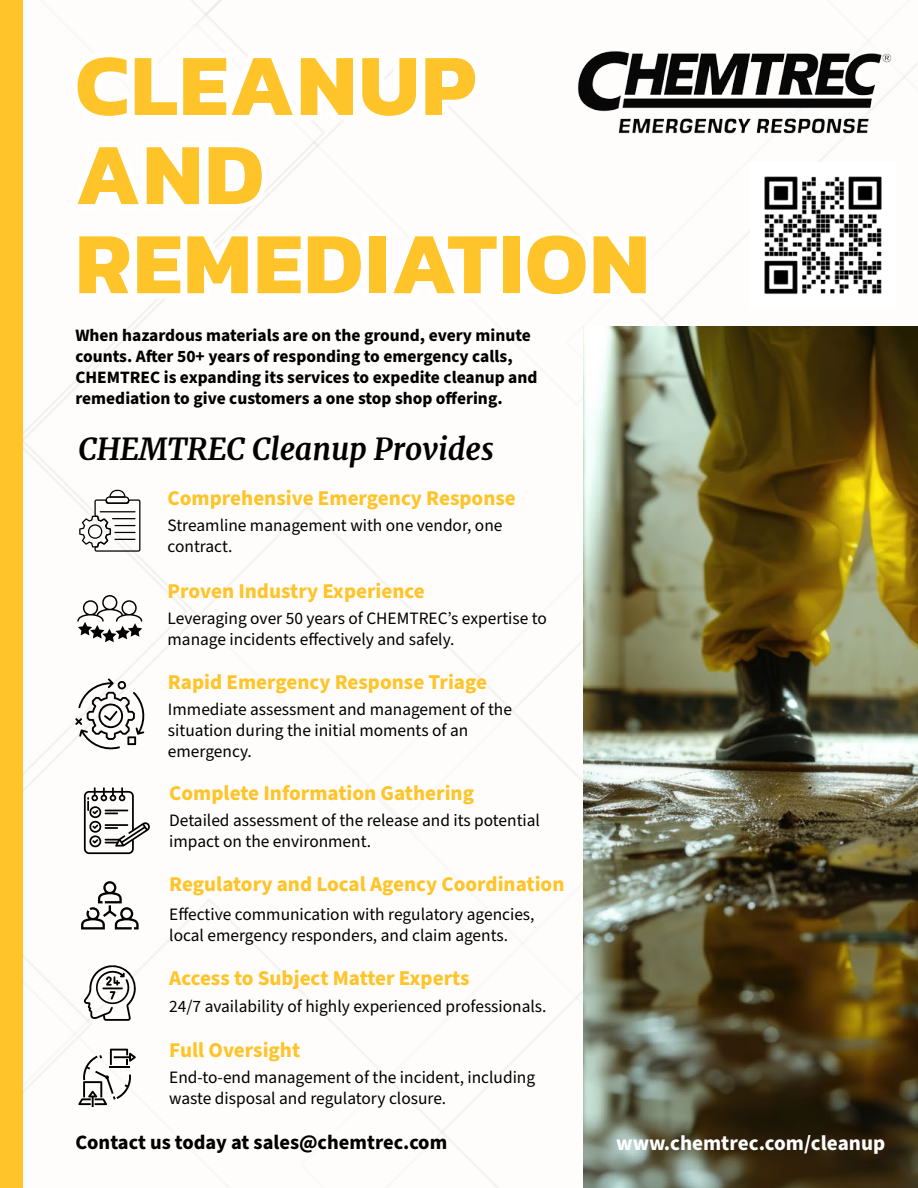
<style>
.page{position:relative;width:918px;height:1188px;background:#fff}
.page>*{position:absolute;margin:0;border:0;box-sizing:border-box;transform-origin:0 0}
.t1{font:700 88.2px/89.1px "Kanit";letter-spacing:.02em;color:#ffc429}
.t2{font:italic 700 30px "Merriweather";color:#000}
.t3{font:700 21.15px "Source Sans Pro";color:#ffc429}
.t4{font:700 21.15px "Source Sans Pro";color:#fff}
.t5{font:700 20.4px "Source Sans Pro";color:#000}
.t6{font:17.4px/20.9px "Source Sans Pro";color:#000}
.t7{font:700 17.4px/20.9px "Source Sans Pro";color:#000}
</style>
<div class="page">
<img style="left:22px;top:0;width:896px;height:1188px">
<img style="left:583px;top:327px;width:335px;height:861px">
<div style="left:0;top:0;width:22px;height:1188px;background:#ffc429"></div>
<svg style="left:72px;top:52px;width:579px;height:248px"></svg>
<img style="left:492px;top:0;width:426px;height:293px">
<svg style="left:77px;top:595px;width:65px;height:47px"></svg>
<svg style="left:84px;top:787px;width:66px;height:67px"></svg>
<svg style="left:75px;top:678px;width:72px;height:74px"></svg>
<svg style="left:81px;top:881px;width:58px;height:48px"></svg>
<svg style="left:84px;top:964px;width:53px;height:57px"></svg>
<svg style="left:78px;top:1049px;width:58px;height:58px"></svg>
<img style="left:751px;top:163px;width:144px;height:145px">
<svg style="left:79px;top:490px;width:61px;height:62px"></svg>
<h1 class="t1" style="left:75px;top:38px;width:576px">CLEANUP<br>AND<br>REMEDIATION</h1>
<p class="t7" style="left:75px;top:326px;width:464px">When hazardous materials are on the ground, every minute counts. After 50+ years of responding to emergency calls, CHEMTREC is expanding its services to expedite cleanup and remediation to give customers a one stop shop offering.</p>
<h2 class="t2" style="left:78px;top:431px;width:417px">CHEMTREC Cleanup Provides</h2>
<p class="t3" style="left:168px;top:483px;width:350px">Comprehensive Emergency Response</p>
<p class="t6" style="left:168px;top:515px;width:336px">Streamline management with one vendor, one contract.</p>
<p class="t3" style="left:168px;top:576px;width:259px">Proven Industry Experience</p>
<p class="t6" style="left:168px;top:608px;width:381px">Leveraging over 50 years of CHEMTRECʼs expertise to manage incidents effectively and safely.</p>
<p class="t3" style="left:168px;top:668px;width:321px">Rapid Emergency Response Triage</p>
<p class="t6" style="left:168px;top:700px;width:345px">Immediate assessment and management of the situation during the initial moments of an emergency.</p>
<p class="t3" style="left:169px;top:779px;width:306px">Complete Information Gathering</p>
<p class="t6" style="left:169px;top:811px;width:372px">Detailed assessment of the release and its potential impact on the environment.</p>
<p class="t3" style="left:169px;top:869px;width:397px">Regulatory and Local Agency Coordination</p>
<p class="t6" style="left:169px;top:904px;width:367px">Effective communication with regulatory agencies, local emergency responders, and claim agents.</p>
<p class="t3" style="left:169px;top:964px;width:302px">Access to Subject Matter Experts</p>
<p class="t6" style="left:169px;top:996px;width:379px">24/7 availability of highly experienced professionals.</p>
<p class="t3" style="left:169px;top:1035px;width:133px">Full Oversight</p>
<p class="t6" style="left:169px;top:1067px;width:367px">End-to-end management of the incident, including waste disposal and regulatory closure.</p>
<p class="t5" style="left:75px;top:1129px;width:373px">Contact us today at sales@chemtrec.com</p>
<p class="t4" style="left:616px;top:1129px;width:270px">www.chemtrec.com/cleanup</p>
</div>
